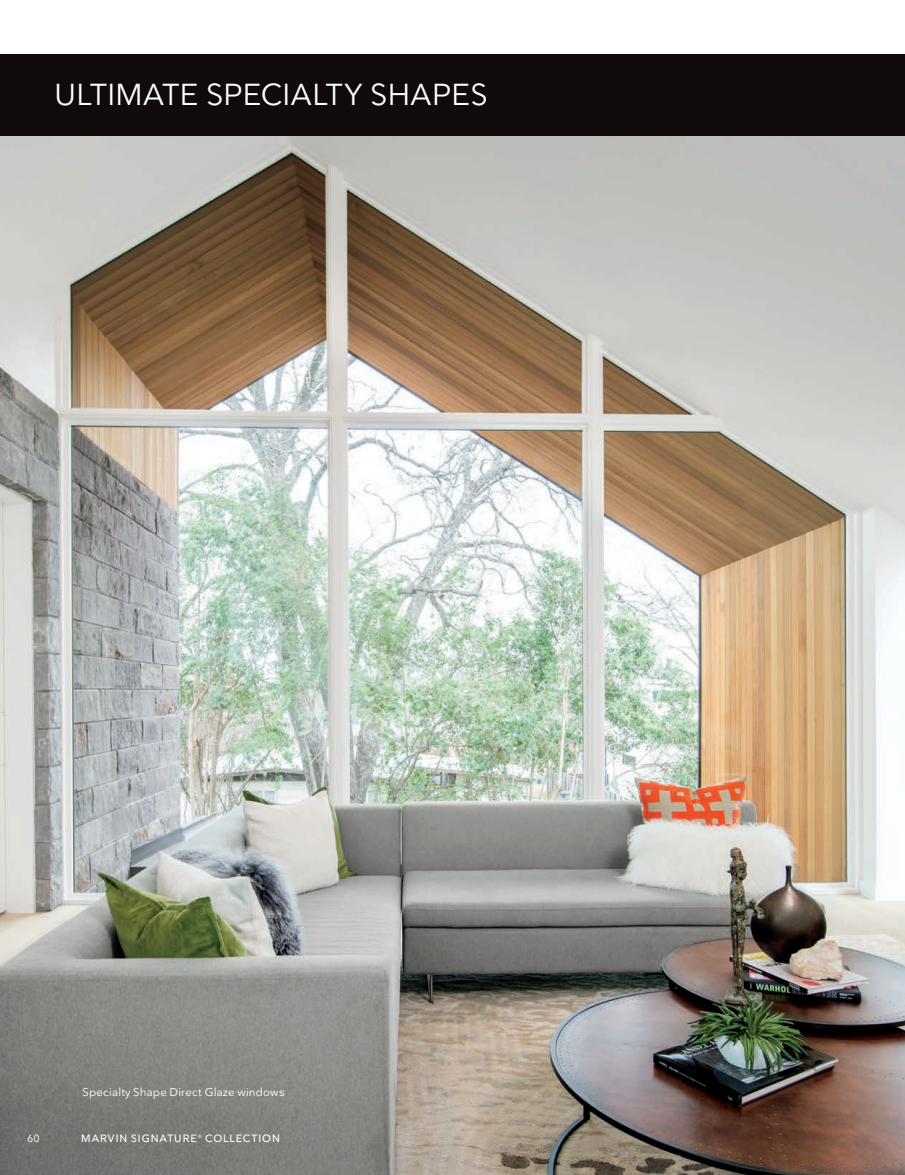
<style>
.page{position:relative;width:905px;height:1175px;background:#fff}
.page>*{position:absolute;margin:0;border:0;box-sizing:border-box;transform-origin:0 0}
.t1{font:30px "Nationale";letter-spacing:.015em;color:#fff}
.t2{font:11.25px "Nationale";letter-spacing:.015em;color:#fff}
.t3{font:500 10.5px "Nationale";letter-spacing:.09em;color:#fff}
.t4{font:10.5px "Nationale";color:#fff}
.t5{font:500 4.35px "Nationale";color:#fff}
</style>
<div class="page">
<img style="left:0;top:135px;width:904px;height:1039px">
<div style="left:0;top:54px;width:904px;height:81px;background:#110a0c"></div>
<h1 class="t1" style="left:54px;top:76px;width:435px">ULTIMATE SPECIALTY SHAPES</h1>
<p class="t2" style="left:83px;top:1084px;width:203px">Specialty Shape Direct Glaze windows</p>
<p class="t4" style="left:27px;top:1131px;width:14px">60</p>
<p class="t3" style="left:81px;top:1131px;width:117px">MARVIN SIGNATURE</p>
<p class="t5" style="left:198px;top:1133px;width:5px">®</p>
<p class="t3" style="left:205px;top:1131px;width:76px">COLLECTION</p>
</div>
